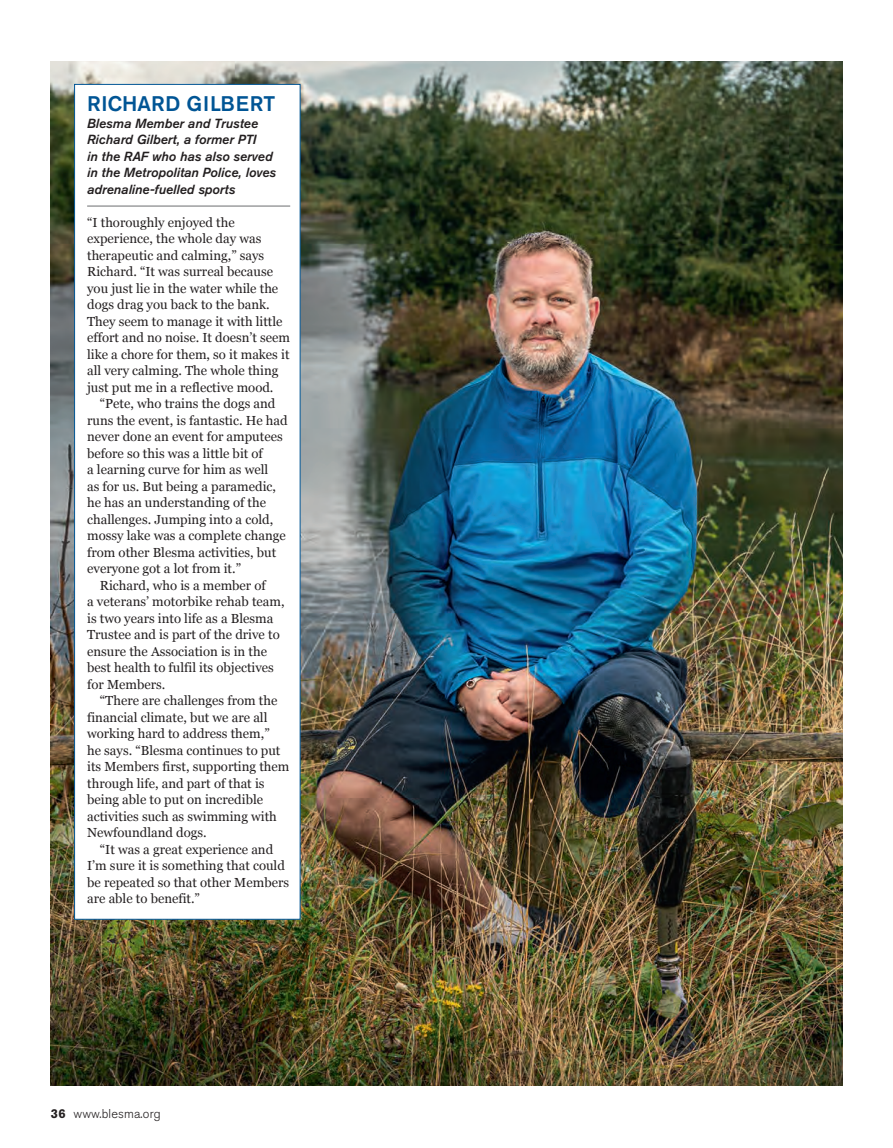
<style>
.page{position:relative;width:893px;height:1148px;background:#fff}
.page>*{position:absolute;margin:0;border:0;box-sizing:border-box;transform-origin:0 0}
.t1{font:500 21px "Akzidenz Grotesk BQ";letter-spacing:.02em;color:#005595}
.t2{font:13.2px/16.5px "Georgia";color:#231f20}
.t3{font:italic 13.2px/16.5px "Akzidenz Grotesk BQ Med";color:#231f20}
.t4{font:300 12.75px "Akzidenz Grotesk Std";letter-spacing:.01em;color:#231f20}
.s1{font-weight:700}
</style>
<div class="page">
<img style="left:51px;top:62px;width:791px;height:1023px">
<div style="left:74px;top:84px;width:226px;height:836px;background:#fff;border:1px solid #005595"></div>
<hr style="left:87px;top:206px;width:203px;height:1px;background:#6c6d70">
<h1 class="t1" style="left:87px;top:91px;width:190px">RICHARD GILBERT</h1>
<p class="t3" style="left:87px;top:115px;width:190px">Blesma Member and Trustee<br>Richard Gilbert, a former PTI<br>in the RAF who has also served in the Metropolitan Police, loves adrenaline-fuelled sports</p>
<p class="t2" style="left:87px;top:213px;width:205px">“I thoroughly enjoyed the experience, the whole day was therapeutic and calming,” says<br>Richard. “It was surreal because you just lie in the water while the dogs drag you back to the bank.<br>They seem to manage it with little effort and no noise. It doesn’t seem like a chore for them, so it makes it all very calming. The whole thing just put me in a reflective mood.</p>
<p class="t2" style="left:100px;top:395px;width:177px">“Pete, who trains the dogs and</p>
<p class="t2" style="left:87px;top:411px;width:202px">runs the event, is fantastic. He had</p>
<p class="t2" style="left:87px;top:428px;width:197px">never done an event for amputees</p>
<p class="t2" style="left:87px;top:444px;width:177px">before so this was a little bit of</p>
<p class="t2" style="left:87px;top:461px;width:183px">a learning curve for him as well</p>
<p class="t2" style="left:87px;top:477px;width:190px">as for us. But being a paramedic,</p>
<p class="t2" style="left:87px;top:494px;width:180px">he has an understanding of the</p>
<p class="t2" style="left:87px;top:510px;width:188px">challenges. Jumping into a cold,</p>
<p class="t2" style="left:87px;top:527px;width:200px">mossy lake was a complete change</p>
<p class="t2" style="left:87px;top:543px;width:191px">from other Blesma activities, but</p>
<p class="t2" style="left:87px;top:560px;width:155px">everyone got a lot from it.”</p>
<p class="t2" style="left:100px;top:576px;width:167px">Richard, who is a member of</p>
<p class="t2" style="left:87px;top:593px;width:199px">a veterans’ motorbike rehab team,</p>
<p class="t2" style="left:87px;top:609px;width:188px">is two years into life as a Blesma</p>
<p class="t2" style="left:87px;top:626px;width:194px">Trustee and is part of the drive to</p>
<p class="t2" style="left:87px;top:642px;width:181px">ensure the Association is in the</p>
<p class="t2" style="left:87px;top:659px;width:188px">best health to fulfil its objectives</p>
<p class="t2" style="left:87px;top:675px;width:80px">for Members.</p>
<p class="t2" style="left:100px;top:692px;width:179px">“There are challenges from the</p>
<p class="t2" style="left:87px;top:708px;width:182px">financial climate, but we are all</p>
<p class="t2" style="left:87px;top:725px;width:184px">working hard to address them,”</p>
<p class="t2" style="left:87px;top:741px;width:195px">he says. “Blesma continues to put</p>
<p class="t2" style="left:87px;top:758px;width:204px">its Members first, supporting them</p>
<p class="t2" style="left:87px;top:774px;width:179px">through life, and part of that is</p>
<p class="t2" style="left:87px;top:791px;width:177px">being able to put on incredible</p>
<p class="t2" style="left:87px;top:807px;width:191px">activities such as swimming with</p>
<p class="t2" style="left:87px;top:824px;width:121px">Newfoundland dogs.</p>
<p class="t2" style="left:100px;top:840px;width:175px">“It was a great experience and</p>
<p class="t2" style="left:87px;top:857px;width:199px">I’m sure it is something that could</p>
<p class="t2" style="left:87px;top:873px;width:203px">be repeated so that other Members</p>
<p class="t2" style="left:87px;top:890px;width:114px">are able to benefit.”</p>
<p class="t4" style="left:51px;top:1106px;width:111px"><span class="s1">36</span> www.blesma.org</p>
</div>
